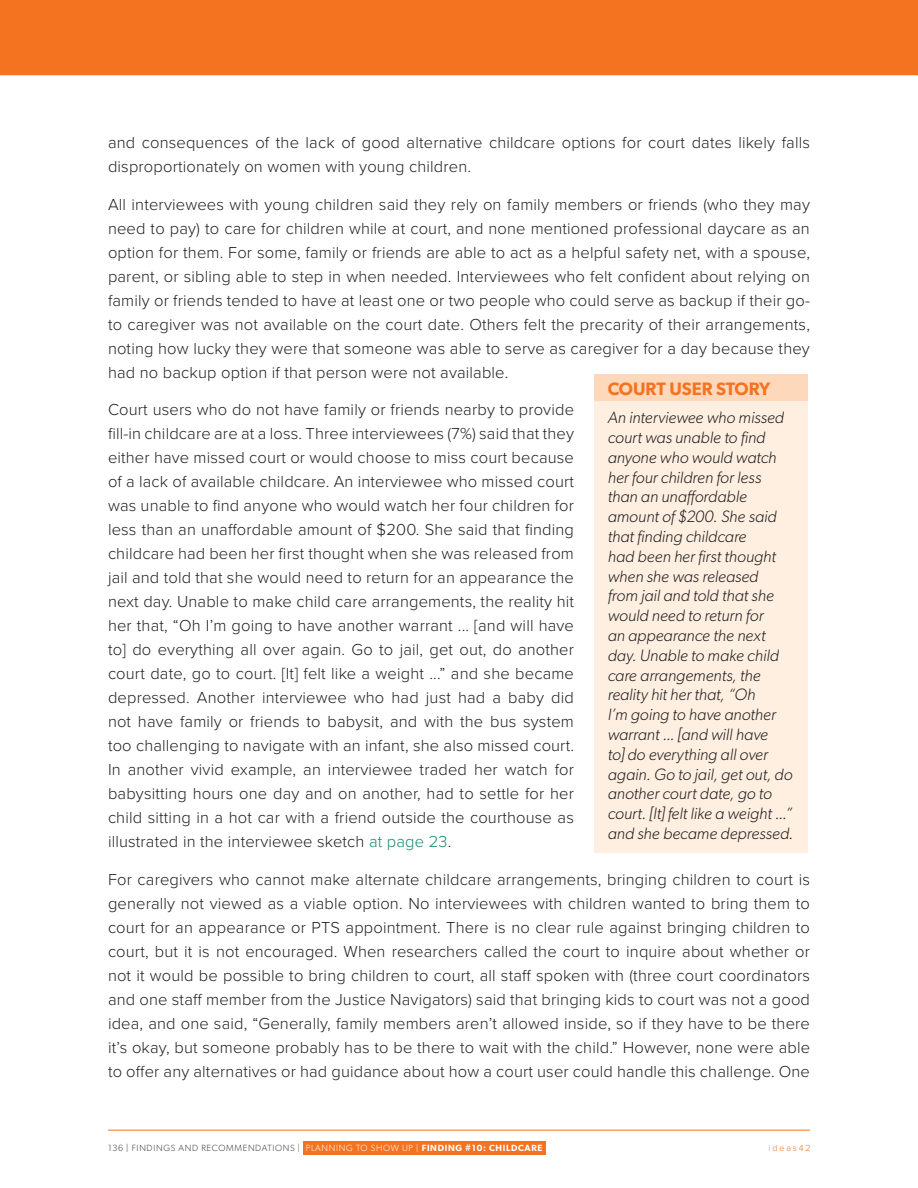
<style>
.page{position:relative;width:918px;height:1188px;background:#fff}
.page>*{position:absolute;margin:0;border:0;box-sizing:border-box;transform-origin:0 0}
.Heading_3{font:600 18px "Gibson";color:#f47321}
.Body{font:300 16.5px/24px "Proxima Nova";letter-spacing:.01em;color:#231f20;text-align:justify}
.Pull_Quote_-_Appendi{font:italic 300 16.5px/19.8px "Gibson";color:#231f20}
.t1{font:300 9px "Gibson";letter-spacing:.075em;color:#3b3d3d}
.t2{font:300 9px "Gibson";color:#fff}
.t3{font:600 9px "Gibson";color:#fff}
.t4{font:300 9px "Proxima Nova";letter-spacing:.2em;color:#f47321}
.s1{color:#178a70}
.s2{color:#3b3d3d}
.s3{font-weight:600}
</style>
<div class="page">
<div style="left:303px;top:1141px;width:243px;height:13px;background:#f47321"></div>
<hr style="left:108px;top:1130px;width:702px;height:1px;background:#f47321">
<div style="left:0;top:0;width:918px;height:75px;background:#f47321"></div>
<div style="left:594px;top:374px;width:213px;height:27px;background:#fdd8bb"></div>
<div style="left:594px;top:401px;width:213px;height:452px;background:#feefe1"></div>
<p class="Body" style="left:108px;top:130px;width:703px">and consequences of the lack of good alternative childcare options for court dates likely falls disproportionately on women with young children.</p>
<p class="Body" style="left:108px;top:191px;width:704px">All interviewees with young children said they rely on family members or friends (who they may need to pay) to care for children while at court, and none mentioned professional daycare as an option for them. For some, family or friends are able to act as a helpful safety net, with a spouse, parent, or sibling able to step in when needed. Interviewees who felt confident about relying on family or friends tended to have at least one or two people who could serve as backup if their go&shy;to caregiver was not available on the court date. Others felt the precarity of their arrangements, noting how lucky they were that someone was able to serve as caregiver for a day because they had no backup option if that person were not available.</p>
<p class="Body" style="left:108px;top:397px;width:468px">Court users who do not have family or friends nearby to provide fill-in childcare are at a loss. Three interviewees (7%) said that they either have missed court or would choose to miss court because of a lack of available childcare. An interviewee who missed court was unable to find anyone who would watch her four children for less than an unaffordable amount of $200. She said that finding childcare had been her first thought when she was released from jail and told that she would need to return for an appearance the next day. Unable to make child care arrangements, the reality hit her that, “Oh I’m going to have another warrant ... [and will have to] do everything all over again. Go to jail, get out, do another court date, go to court. [It] felt like a weight ...” and she became depressed. Another interviewee who had just had a baby did not have family or friends to babysit, and with the bus system too challenging to navigate with an infant, she also missed court.<br>In another vivid example, an interviewee traded her watch for babysitting hours one day and on another, had to settle for her child sitting in a hot car with a friend outside the courthouse as illustrated in the interviewee sketch <span class="s1">at page 23</span>.</p>
<p class="Body" style="left:108px;top:866px;width:704px">For caregivers who cannot make alternate childcare arrangements, bringing children to court is generally not viewed as a viable option. No interviewees with children wanted to bring them to court for an appearance or PTS appointment. There is no clear rule against bringing children to court, but it is not encouraged. When researchers called the court to inquire about whether or not it would be possible to bring children to court, all staff spoken with (three court coordinators and one staff member from the Justice Navigators) said that bringing kids to court was not a good idea, and one said, “Generally, family members aren’t allowed inside, so if they have to be there it’s okay, but someone probably has to be there to wait with the child.” However, none were able to offer any alternatives or had guidance about how a court user could handle this challenge. One</p>
<p class="Heading_3" style="left:608px;top:379px;width:164px">COURT USER STORY</p>
<p class="Pull_Quote_-_Appendi" style="left:608px;top:407px;width:187px">An interviewee who missed court was unable to find anyone who would watch her four children for less than an unaffordable amount of $200. She said that finding childcare<br>had been her first thought when she was released<br>from jail and told that she would need to return for<br>an appearance the next day. Unable to make child care arrangements, the reality hit her that, “Oh<br>I’m going to have another warrant ... [and will have<br>to] do everything all over again. Go to jail, get out, do another court date, go to court. [It] felt like a weight ...” and she became depressed.</p>
<p class="t1" style="left:108px;top:1142px;width:35px">136 | FINDIN</p>
<p class="t1" style="left:163px;top:1142px;width:87px">GS AND RECOMMEND</p>
<p class="t1" style="left:262px;top:1142px;width:12px">ATIONS</p>
<p class="t2" style="left:298px;top:1142px;width:31px"><span class="s2">|</span> PLANNIN</p>
<p class="t2" style="left:346px;top:1142px;width:88px">G TO SHOW UP | <span class="s3">FINDING</span></p>
<p class="t3" style="left:465px;top:1142px;width:38px">#10: CHILDCARE</p>
<p class="t4" style="left:769px;top:1141px;width:43px">ideas42</p>
</div>
